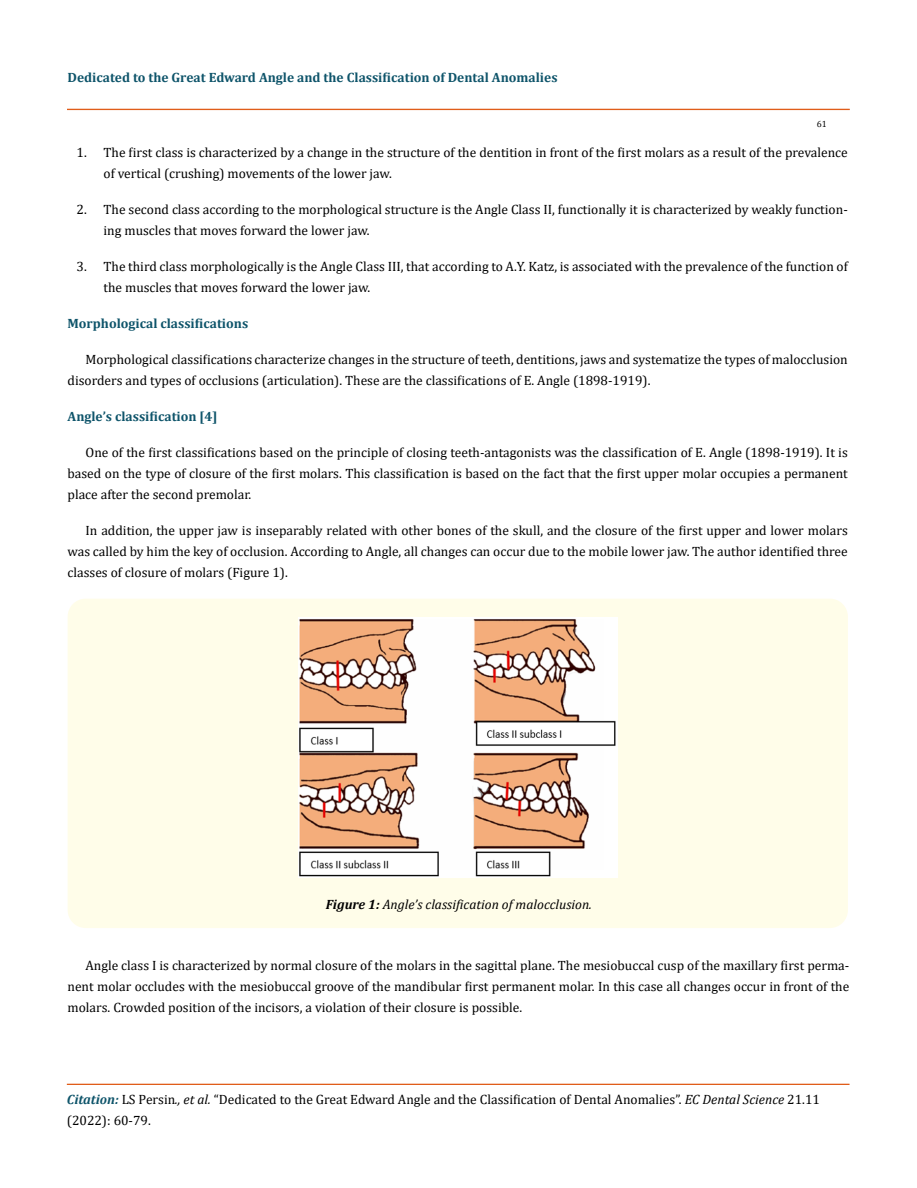
<style>
.page{position:relative;width:917px;height:1188px;background:#fff}
.page>*{position:absolute;margin:0;border:0;box-sizing:border-box;transform-origin:0 0}
.t1{font:13.5px/21px "Cambria";color:#000}
.t2{font:700 13.5px "Cambria";color:#0e546a}
.Normal__Web{font:italic 13.5px "Cambria";color:#000}
.t3{font:9px "Cambria";color:#000}
.s1{font-weight:700}
.s2{font-weight:700;font-style:italic;color:#0e546a}
.s3{font-style:italic}
</style>
<div class="page">
<div style="left:67px;top:109px;width:782px;height:1px;border:1px solid #e05d1a"></div>
<div style="left:67px;top:1084px;width:782px;height:1px;border:1px solid #e05d1a"></div>
<div style="left:68px;top:599px;width:779px;height:329px;background:#fffde9;border-radius:18px"></div>
<img style="left:298px;top:618px;width:319px;height:259px">
<p class="t2" style="left:68px;top:68px;width:491px">Dedicated to the Great Edward Angle and the Classification of Dental Anomalies</p>
<p class="t3" style="left:816px;top:118px;width:11px">61</p>
<p class="t1" style="left:104px;top:142px;width:745px;text-indent:-27px">1. The first class is characterized by a change in the structure of the dentition in front of the first molars as a result of the prevalence of vertical (crushing) movements of the lower jaw.</p>
<p class="t1" style="left:104px;top:199px;width:745px;text-indent:-27px">2. The second class according to the morphological structure is the Angle Class II, functionally it is characterized by weakly function&shy;ing muscles that moves forward the lower jaw.</p>
<p class="t1" style="left:104px;top:256px;width:745px;text-indent:-27px">3. The third class morphologically is the Angle Class III, that according to A.Y. Katz, is associated with the prevalence of the function of the muscles that moves forward the lower jaw.</p>
<p class="t2" style="left:68px;top:314px;width:182px">Morphological classifications</p>
<p class="t1" style="left:68px;top:349px;width:781px;text-indent:18px">Morphological classifications characterize changes in the structure of teeth, dentitions, jaws and systematize the types of malocclusion disorders and types of occlusions (articulation). These are the classifications of E. Angle (1898-1919).</p>
<p class="t2" style="left:68px;top:407px;width:151px">Angle’s classification [4]</p>
<p class="t1" style="left:68px;top:442px;width:781px;text-align:justify;text-indent:18px">One of the first classifications based on the principle of closing teeth-antagonists was the classification of E. Angle (1898-1919). It is based on the type of closure of the first molars. This classification is based on the fact that the first upper molar occupies a permanent place after the second premolar.</p>
<p class="t1" style="left:68px;top:520px;width:781px;text-align:justify;text-indent:18px">In addition, the upper jaw is inseparably related with other bones of the skull, and the closure of the first upper and lower molars was called by him the key of occlusion. According to Angle, all changes can occur due to the mobile lower jaw. The author identified three classes of closure of molars (Figure 1).</p>
<p class="Normal__Web" style="left:326px;top:895px;width:268px"><span class="s1">Figure 1:</span> Angle’s classification of malocclusion.</p>
<p class="t1" style="left:68px;top:955px;width:783px;text-align:justify;text-indent:18px">Angle class I is characterized by normal closure of the molars in the sagittal plane. The mesiobuccal cusp of the maxillary first perma&shy;nent molar occludes with the mesiobuccal groove of the mandibular first permanent molar. In this case all changes occur in front of the molars. Crowded position of the incisors, a violation of their closure is possible.</p>
<p class="t1" style="left:67px;top:1089px;width:754px"><span class="s2">Citation:</span> LS Persin<span class="s3">., et al.</span> “Dedicated to the Great Edward Angle and the Classification of Dental Anomalies”. <span class="s3">EC Dental Science</span> 21.11 (2022): 60-79.</p>
</div>
